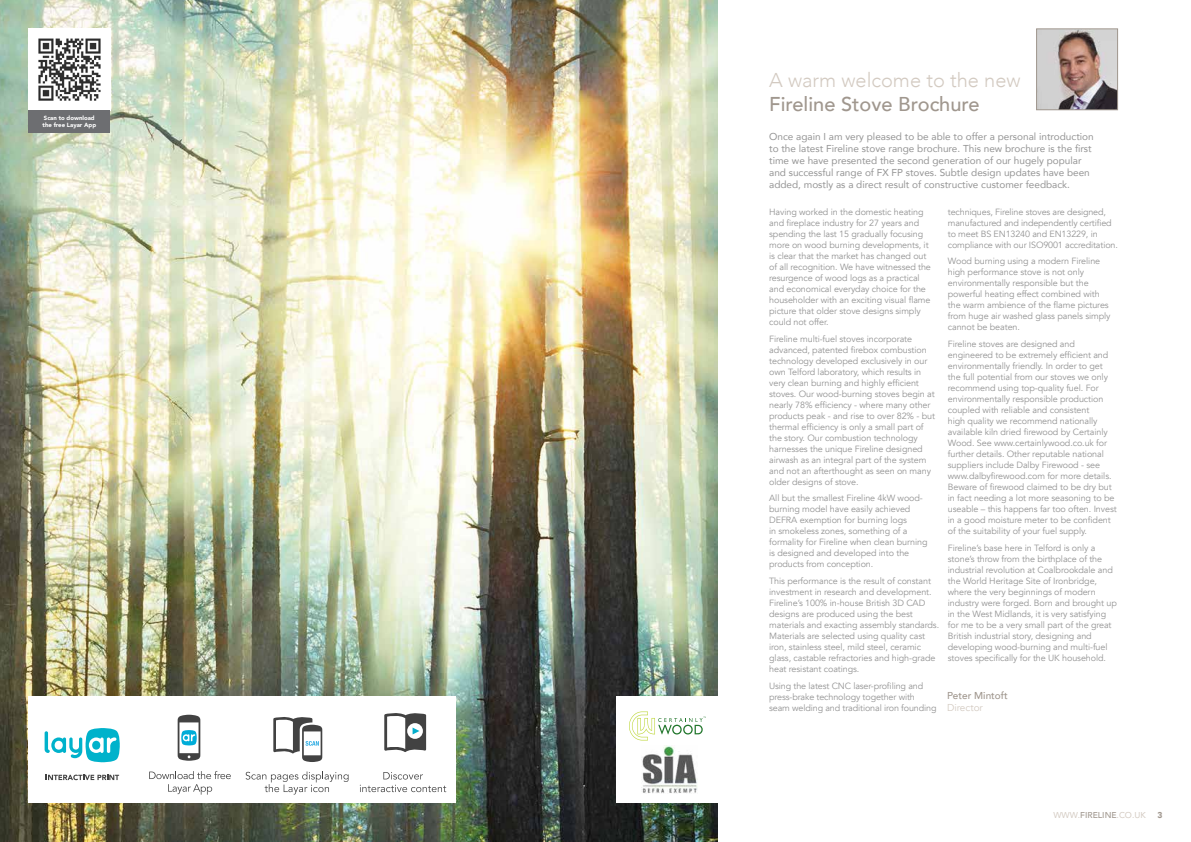
<style>
.page{position:relative;width:1191px;height:842px;background:#fff}
.page>*{position:absolute;margin:0;border:0;box-sizing:border-box;transform-origin:0 0}
.t1{font:500 20px "Avenir";color:#a0978e}
.t2{font:300 20px "Avenir";color:#d3cac1}
.t3{font:10px/12px "Avenir";color:#949494}
.t4{font:500 10px "Avenir";color:#a0978e}
.t5{font:10px "Avenir";color:#d3cac1}
.t6{font:9px/11px "Avenir";letter-spacing:-.01em;color:#949494}
.t7{font:8.5px "Avenir";color:#d3cac1}
.t8{font:900 8.5px "Avenir";color:#a0978e}
.t9{font:900 6px/7.2px "Avenir";color:#fff}
.s1{font-weight:500;color:#a0978e}
</style>
<div class="page">
<img style="left:0;top:0;width:717px;height:842px">
<div style="left:616px;top:696px;width:108px;height:106px;background:#fff"></div>
<img style="left:641px;top:745px;width:56px;height:49px">
<img style="left:1038px;top:30px;width:78px;height:78px">
<div style="left:1036px;top:28px;width:82px;height:82px;border:1px solid #a0978e"></div>
<svg style="left:629px;top:711px;width:77px;height:29px"></svg>
<div style="left:28px;top:696px;width:107px;height:106px;background:#fff"></div>
<div style="left:136px;top:696px;width:319px;height:106px;background:#fff"></div>
<svg style="left:46px;top:775px;width:73px;height:5px"></svg>
<svg style="left:149px;top:771px;width:82px;height:24px"></svg>
<svg style="left:246px;top:771px;width:102px;height:23px"></svg>
<svg style="left:383px;top:772px;width:40px;height:7px"></svg>
<svg style="left:360px;top:785px;width:86px;height:7px"></svg>
<svg style="left:384px;top:713px;width:42px;height:39px"></svg>
<svg style="left:178px;top:715px;width:23px;height:46px"></svg>
<svg style="left:45px;top:728px;width:75px;height:34px"></svg>
<svg style="left:273px;top:717px;width:49px;height:45px"></svg>
<img style="left:28px;top:28px;width:82px;height:82px">
<div style="left:28px;top:110px;width:82px;height:23px;background:#6d6e71"></div>
<p class="t9" style="left:43px;top:114px;width:55px">Scan to download the free Layar App</p>
<h1 class="t2" style="left:769px;top:68px;width:253px">A warm welcome to the new</h1>
<h1 class="t1" style="left:769px;top:86px;width:212px">Fireline Stove Brochure</h1>
<p class="t3" style="left:769px;top:130px;width:326px">Once again I am very pleased to be able to offer a personal introduction to the latest Fireline stove range brochure. This new brochure is the first time we have presented the second generation of our hugely popular and successful range of FX FP stoves. Subtle design updates have been added, mostly as a direct result of constructive customer feedback.</p>
<p class="t6" style="left:769px;top:206px;width:163px">Having worked in the domestic heating and fireplace industry for 27 years and spending the last 15 gradually focusing more on wood burning developments, it is clear that the market has changed out of all recognition. We have witnessed the resurgence of wood logs as a practical and economical everyday choice for the householder with an exciting visual flame picture that older stove designs simply could not offer.</p>
<p class="t6" style="left:769px;top:333px;width:167px">Fireline multi-fuel stoves incorporate advanced, patented firebox combustion technology developed exclusively in our own Telford laboratory, which results in very clean burning and highly efficient stoves. Our wood-burning stoves begin at nearly 78% efficiency - where many other products peak - and rise to over 82% - but thermal efficiency is only a small part of the story. Our combustion technology harnesses the unique Fireline designed airwash as an integral part of the system and not an afterthought as seen on many older designs of stove.</p>
<p class="t6" style="left:769px;top:493px;width:160px">All but the smallest Fireline 4kW wood&shy;burning model have easily achieved DEFRA exemption for burning logs<br>in smokeless zones, something of a formality for Fireline when clean burning is designed and developed into the products from conception.</p>
<p class="t6" style="left:769px;top:575px;width:171px">This performance is the result of constant investment in research and development.<br>Fireline’s 100% in-house British 3D CAD designs are produced using the best materials and exacting assembly standards.<br>Materials are selected using quality cast iron, stainless steel, mild steel, ceramic glass, castable refractories and high-grade heat resistant coatings.</p>
<p class="t6" style="left:769px;top:680px;width:169px">Using the latest CNC laser-profiling and press-brake technology together with seam welding and traditional iron founding</p>
<p class="t6" style="left:948px;top:206px;width:172px">techniques, Fireline stoves are designed, manufactured and independently certified to meet BS EN13240 and EN13229, in compliance with our ISO9001 accreditation.</p>
<p class="t6" style="left:948px;top:256px;width:164px">Wood burning using a modern Fireline high performance stove is not only environmentally responsible but the powerful heating effect combined with the warm ambience of the flame pictures from huge air washed glass panels simply cannot be beaten.</p>
<p class="t6" style="left:948px;top:339px;width:170px">Fireline stoves are designed and engineered to be extremely efficient and environmentally friendly. In order to get the full potential from our stoves we only recommend using top-quality fuel. For environmentally responsible production coupled with reliable and consistent<br>high quality we recommend nationally available kiln dried firewood by Certainly Wood. See www.certainlywood.co.uk for further details. Other reputable national suppliers include Dalby Firewood - see www.dalbyfirewood.com for more details.<br>Beware of firewood claimed to be dry but in fact needing a lot more seasoning to be useable – this happens far too often. Invest in a good moisture meter to be confident of the suitability of your fuel supply.</p>
<p class="t6" style="left:948px;top:542px;width:170px">Fireline’s base here in Telford is only a stone’s throw from the birthplace of the industrial revolution at Coalbrookdale and the World Heritage Site of Ironbridge, where the very beginnings of modern industry were forged. Born and brought up in the West Midlands, it is very satisfying for me to be a very small part of the great British industrial story, designing and developing wood-burning and multi-fuel stoves specifically for the UK household.</p>
<p class="t4" style="left:947px;top:687px;width:62px">Peter Mintoft</p>
<p class="t5" style="left:947px;top:702px;width:37px">Director</p>
<p class="t7" style="left:1053px;top:808px;width:94px">WWW.<span class="s1">FIRELINE</span>.CO.UK</p>
<p class="t8" style="left:1157px;top:808px;width:7px">3</p>
</div>
